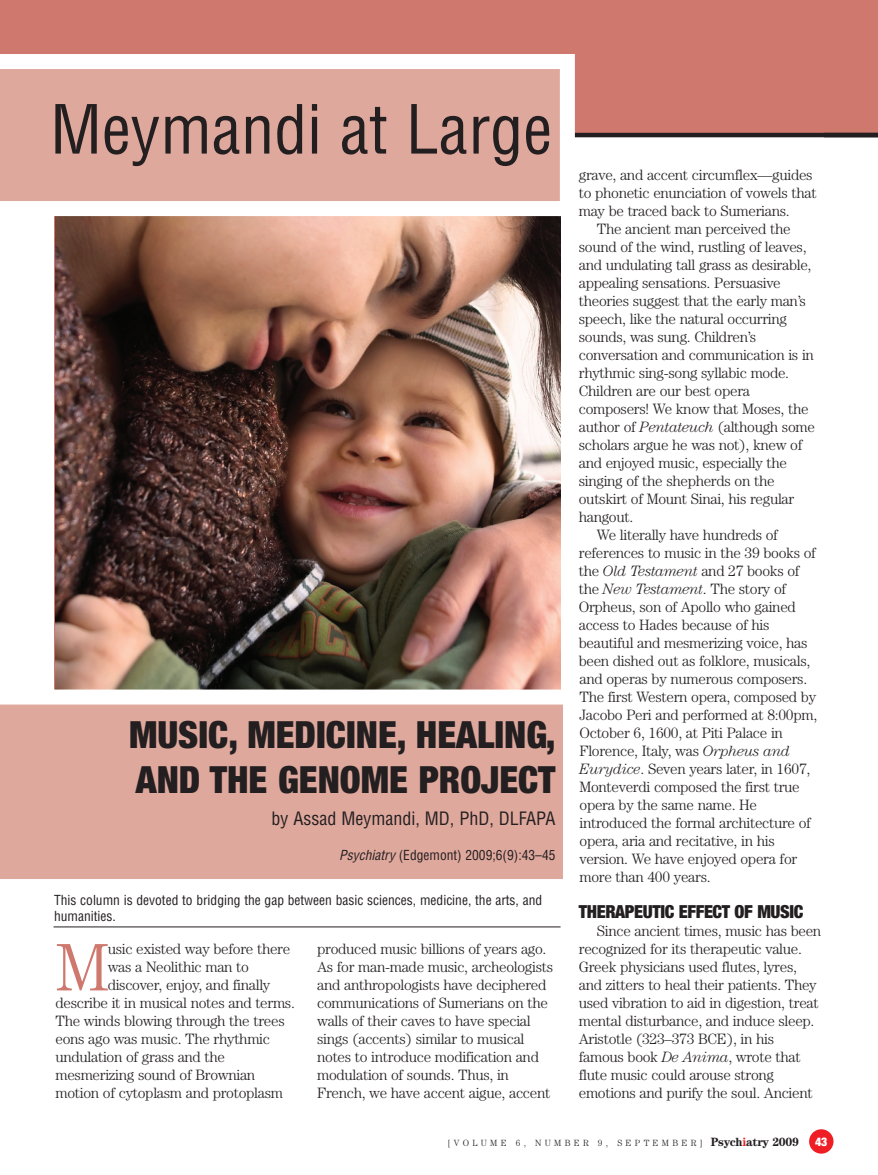
<style>
.page{position:relative;width:878px;height:1175px;background:#fff}
.page>*{position:absolute;margin:0;border:0;box-sizing:border-box;transform-origin:0 0}
.t1{font:300 67.35px "Century Std";color:#ce786e}
.t2{font:condensed 66px "Helvetica";color:#231f20}
.t3{font:900 condensed 37.5px/45px "Helvetica Neue LT Std";color:#231f20}
.t4{font:condensed 18px "Helvetica";color:#231f20}
.t5{font:900 condensed 18px "Helvetica Neue LT Std";letter-spacing:-.02em;color:#231f20}
.t6{font:300 15px/18px "Century Std";letter-spacing:-.02em;color:#231f20}
.t7{font:condensed 13.5px/16.2px "Helvetica";color:#231f20}
.t8{font:900 condensed 12px "Helvetica Neue LT Std";color:#fff}
.t9{font:300 9px "Century Std";letter-spacing:.365em;color:#231f20}
.s1{font-style:italic}
.s2{font-weight:700;font-size:12px}
.s3{font-weight:700;font-size:12px;color:#ee1e24}
</style>
<div class="page">
<div style="left:809px;top:1129px;width:24px;height:24px;background:#ee1e24;border-radius:50%"></div>
<div style="left:0;top:0;width:878px;height:135px;background:#ce786e"></div>
<hr style="left:0;top:133px;width:878px;height:4px;background:#231f20">
<img style="left:56px;top:216px;width:504px;height:473px">
<svg style="left:0;top:689px;width:563px;height:190px;background:#e1aea4"></svg>
<svg style="left:0;top:54px;width:575px;height:147px;background:#e3b2a9"></svg>
<hr style="left:53px;top:926px;width:507px;height:1px;background:#231f20">
<h2 class="t2" style="left:50px;top:92px;width:503px">Meymandi at Large</h2>
<h3 class="t3" style="left:129px;top:715px;width:428px">MUSIC, MEDICINE, HEALING,<br>AND THE GENOME PROJECT</h3>
<p class="t4" style="left:271px;top:808px;width:285px">by Assad Meymandi, MD, PhD, DLFAPA</p>
<p class="t7" style="left:339px;top:846px;width:218px"><span class="s1">Psychiatry</span> (Edgemont) 2009;6(9):43–45</p>
<p class="t7" style="left:54px;top:892px;width:489px">This column is devoted to bridging the gap between basic sciences, medicine, the arts, and humanities.</p>
<h1 class="t1" style="left:56px;top:944px;width:55px">M</h1>
<p class="t6" style="left:108px;top:941px;width:184px">usic existed way before there</p>
<p class="t6" style="left:108px;top:959px;width:143px">was a Neolithic man to</p>
<p class="t6" style="left:108px;top:977px;width:164px">discover, enjoy, and finally</p>
<p class="t6" style="left:56px;top:995px;width:241px">describe it in musical notes and terms.</p>
<p class="t6" style="left:56px;top:1013px;width:231px">The winds blowing through the trees</p>
<p class="t6" style="left:56px;top:1031px;width:216px">eons ago was music. The rhythmic</p>
<p class="t6" style="left:56px;top:1049px;width:171px">undulation of grass and the</p>
<p class="t6" style="left:56px;top:1067px;width:201px">mesmerizing sound of Brownian</p>
<p class="t6" style="left:56px;top:1085px;width:229px">motion of cytoplasm and protoplasm</p>
<p class="t6" style="left:317px;top:941px;width:237px">produced music billions of years ago.<br>As for man-made music, archeologists and anthropologists have deciphered communications of Sumerians on the walls of their caves to have special sings (accents) similar to musical notes to introduce modification and modulation of sounds. Thus, in French, we have accent aigue, accent</p>
<p class="t6" style="left:579px;top:167px;width:235px">grave, and accent circumflex—guides</p>
<p class="t6" style="left:579px;top:185px;width:239px">to phonetic enunciation of vowels that</p>
<p class="t6" style="left:579px;top:203px;width:212px">may be traced back to Sumerians.</p>
<p class="t6" style="left:597px;top:221px;width:195px">The ancient man perceived the</p>
<p class="t6" style="left:579px;top:239px;width:229px">sound of the wind, rustling of leaves,</p>
<p class="t6" style="left:579px;top:257px;width:234px">and undulating tall grass as desirable,</p>
<p class="t6" style="left:579px;top:275px;width:203px">appealing sensations. Persuasive</p>
<p class="t6" style="left:579px;top:293px;width:229px">theories suggest that the early man’s</p>
<p class="t6" style="left:579px;top:311px;width:210px">speech, like the natural occurring</p>
<p class="t6" style="left:579px;top:329px;width:179px">sounds, was sung. Children’s</p>
<p class="t6" style="left:579px;top:347px;width:236px">conversation and communication is in</p>
<p class="t6" style="left:579px;top:365px;width:212px">rhythmic sing-song syllabic mode.</p>
<p class="t6" style="left:579px;top:383px;width:173px">Children are our best opera</p>
<p class="t6" style="left:579px;top:401px;width:231px">composers! We know that Moses, the</p>
<p class="t6" style="left:579px;top:419px;width:237px">author of <span class="s1">Pentateuch</span> (although some</p>
<p class="t6" style="left:579px;top:437px;width:225px">scholars argue he was not), knew of</p>
<p class="t6" style="left:579px;top:455px;width:210px">and enjoyed music, especially the</p>
<p class="t6" style="left:579px;top:473px;width:197px">singing of the shepherds on the</p>
<p class="t6" style="left:579px;top:491px;width:217px">outskirt of Mount Sinai, his regular</p>
<p class="t6" style="left:579px;top:509px;width:56px">hangout.</p>
<p class="t6" style="left:597px;top:527px;width:183px">We literally have hundreds of</p>
<p class="t6" style="left:579px;top:545px;width:238px">references to music in the 39 books of</p>
<p class="t6" style="left:579px;top:563px;width:222px">the <span class="s1">Old Testament</span> and 27 books of</p>
<p class="t6" style="left:579px;top:581px;width:209px">the <span class="s1">New Testament</span>. The story of</p>
<p class="t6" style="left:579px;top:599px;width:218px">Orpheus, son of Apollo who gained</p>
<p class="t6" style="left:579px;top:617px;width:192px">access to Hades because of his</p>
<p class="t6" style="left:579px;top:635px;width:230px">beautiful and mesmerizing voice, has</p>
<p class="t6" style="left:579px;top:653px;width:233px">been dished out as folklore, musicals,</p>
<p class="t6" style="left:579px;top:671px;width:229px">and operas by numerous composers.</p>
<p class="t6" style="left:579px;top:689px;width:238px">The first Western opera, composed by</p>
<p class="t6" style="left:579px;top:707px;width:239px">Jacobo Peri and performed at 8:00pm,</p>
<p class="t6" style="left:579px;top:725px;width:205px">October 6, 1600, at Piti Palace in</p>
<p class="t6" style="left:579px;top:743px;width:212px">Florence, Italy, was <span class="s1">Orpheus and</span></p>
<p class="t6" style="left:579px;top:761px;width:232px"><span class="s1">Eurydice</span>. Seven years later, in 1607,</p>
<p class="t6" style="left:579px;top:779px;width:222px">Monteverdi composed the first true</p>
<p class="t6" style="left:579px;top:797px;width:179px">opera by the same name. He</p>
<p class="t6" style="left:579px;top:815px;width:233px">introduced the formal architecture of</p>
<p class="t6" style="left:579px;top:833px;width:197px">opera, aria and recitative, in his</p>
<p class="t6" style="left:579px;top:851px;width:219px">version. We have enjoyed opera for</p>
<p class="t6" style="left:579px;top:869px;width:133px">more than 400 years.</p>
<p class="t5" style="left:579px;top:905px;width:226px">THERAPEUTIC EFFECT OF MUSIC</p>
<p class="t6" style="left:579px;top:923px;width:244px;text-indent:18px">Since ancient times, music has been recognized for its therapeutic value.<br>Greek physicians used flutes, lyres, and zitters to heal their patients. They used vibration to aid in digestion, treat mental disturbance, and induce sleep.<br>Aristotle (323–373 BCE), in his famous book <span class="s1">De Anima</span>, wrote that flute music could arouse strong emotions and purify the soul. Ancient</p>
<p class="t9" style="left:448px;top:1139px;width:352px">[VOLUME 6, NUMBER 9, SEPTEMBER] <span class="s2">Psych</span><span class="s3">i</span><span class="s2">atry 2009</span></p>
<p class="t8" style="left:815px;top:1137px;width:14px">43</p>
</div>
